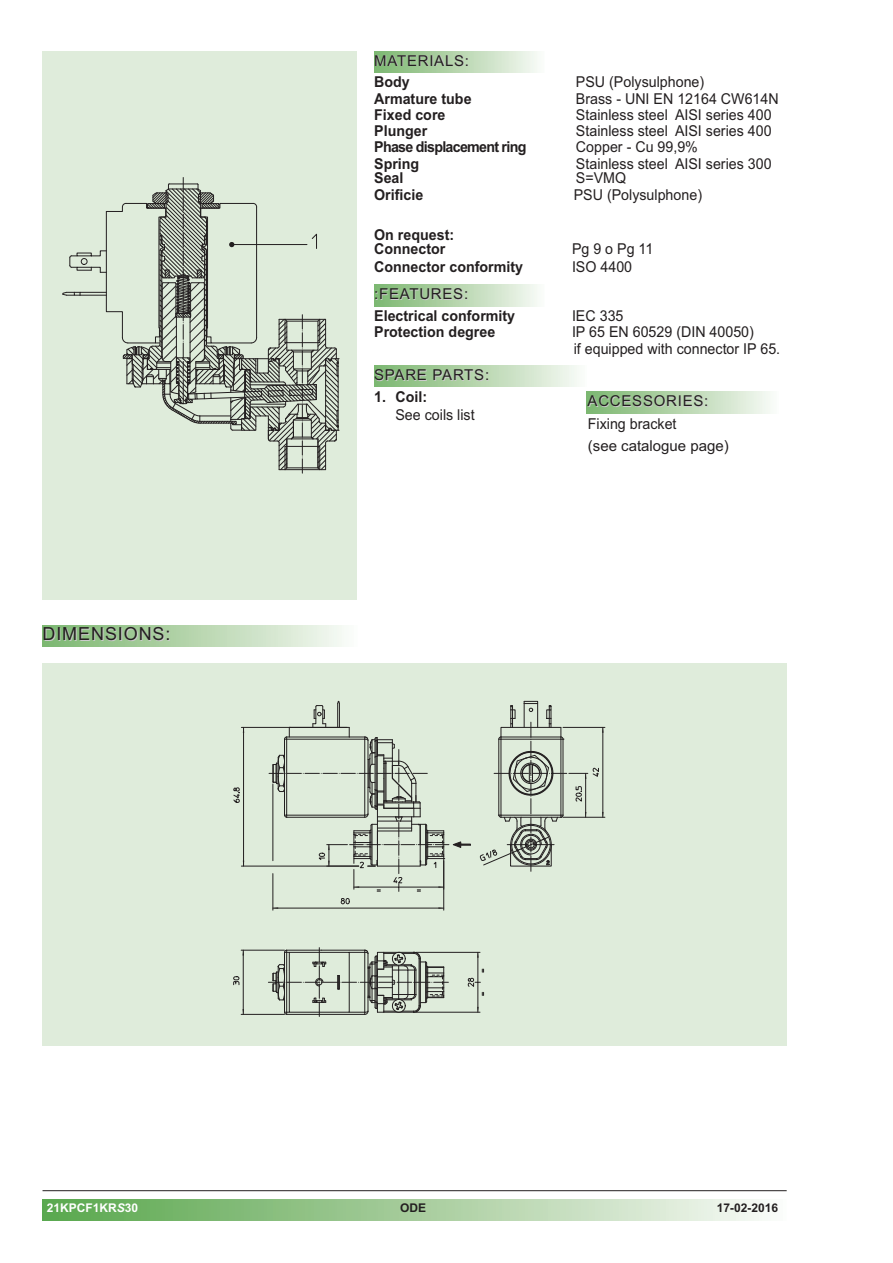
<style>
.page{position:relative;width:893px;height:1263px;background:#fff}
.page>*{position:absolute;margin:0;border:0;box-sizing:border-box;transform-origin:0 0}
.t1{font:18px "Arial";letter-spacing:.05em;color:#231f20}
.t2{font:15px/16.2px "Arial";color:#231f20;scale:.95 1}
.t3{font:700 15px/14.7px "Arial";color:#231f20;scale:.95 1}
.t4{font:15px/22.8px "Arial";color:#231f20}
.t5{font:15px "Arial";letter-spacing:.05em;color:#231f20}
.t6{font:700 15px "Arial";letter-spacing:-.05em;color:#231f20;scale:.95 1}
.t7{font:15px "Arial";letter-spacing:.28em;color:#231f20;scale:.95 1}
.t8{font:700 12px "Arial";color:#231f20}
.t9{font:700 12px "Arial";color:#fff}
.s1{font-style:italic}
</style>
<div class="page">
<div style="left:43px;top:1199px;width:744px;height:21px;background:linear-gradient(to right,#57a54a,#f8f9f5)"></div>
<hr style="left:43px;top:1190px;width:744px;height:1px;background:#231f20">
<div style="left:43px;top:663px;width:744px;height:383px;background:#dfecdb"></div>
<hr style="left:478px;top:952px;width:1px;height:60px;background:#231f20">
<hr style="left:416px;top:1012px;width:64px;height:1px;background:#231f20">
<hr style="left:416px;top:952px;width:64px;height:1px;background:#231f20">
<svg style="left:468px;top:978px;width:16px;height:17px"></svg>
<hr style="left:243px;top:950px;width:1px;height:64px;background:#231f20">
<hr style="left:241px;top:950px;width:43px;height:1px;background:#231f20">
<hr style="left:241px;top:1014px;width:43px;height:1px;background:#231f20">
<svg style="left:233px;top:976px;width:6px;height:10px"></svg>
<hr style="left:273px;top:908px;width:171px;height:1px;background:#231f20">
<hr style="left:273px;top:873px;width:1px;height:37px;background:#231f20">
<hr style="left:443px;top:858px;width:1px;height:52px;background:#231f20">
<svg style="left:438px;top:907px;width:6px;height:2px"></svg>
<svg style="left:341px;top:898px;width:9px;height:6px"></svg>
<hr style="left:243px;top:727px;width:1px;height:139px;background:#231f20">
<hr style="left:241px;top:727px;width:106px;height:1px;background:#231f20">
<hr style="left:241px;top:866px;width:118px;height:1px;background:#231f20">
<svg style="left:233px;top:787px;width:7px;height:16px"></svg>
<hr style="left:603px;top:727px;width:1px;height:90px;background:#231f20">
<hr style="left:563px;top:817px;width:42px;height:1px;background:#231f20">
<hr style="left:563px;top:727px;width:42px;height:1px;background:#231f20">
<svg style="left:480px;top:701px;width:123px;height:170px"></svg>
<svg style="left:269px;top:701px;width:202px;height:191px"></svg>
<svg style="left:268px;top:948px;width:180px;height:68px"></svg>
<div style="left:43px;top:625px;width:314px;height:21px;background:linear-gradient(to right,#7bb56e,#f8faf6)"></div>
<div style="left:374px;top:366px;width:213px;height:21px;background:linear-gradient(to right,#7bb56e,#f8faf6)"></div>
<div style="left:374px;top:285px;width:170px;height:21px;background:linear-gradient(to right,#7bb66e,#f7f9f5)"></div>
<div style="left:374px;top:51px;width:170px;height:21px;background:linear-gradient(to right,#7bb66e,#f7f9f5)"></div>
<div style="left:43px;top:51px;width:314px;height:549px;background:#dfecdb"></div>
<svg style="left:62px;top:177px;width:277px;height:296px"></svg>
<div style="left:587px;top:392px;width:191px;height:21px;background:linear-gradient(to right,#7bb66e,#f8faf6)"></div>
<p class="t5" style="left:374px;top:52px;width:96px">MATERIALS:</p>
<p class="t3" style="left:374px;top:75px;width:39px">Body</p>
<p class="t2" style="left:576px;top:74px;width:137px">PSU (Polysulphone)</p>
<p class="t3" style="left:374px;top:91px;width:104px">Armature tube</p>
<p class="t2" style="left:576px;top:90px;width:215px">Brass - UNI EN 12164 CW614N</p>
<p class="t3" style="left:374px;top:107px;width:77px">Fixed core</p>
<p class="t2" style="left:576px;top:107px;width:207px">Stainless steel AISI series 400</p>
<p class="t3" style="left:374px;top:124px;width:57px">Plunger</p>
<p class="t2" style="left:576px;top:123px;width:207px">Stainless steel AISI series 400</p>
<p class="t6" style="left:374px;top:139px;width:162px">Phase displacement ring</p>
<p class="t2" style="left:576px;top:139px;width:130px">Copper - Cu 99,9%</p>
<p class="t3" style="left:374px;top:156px;width:49px">Spring</p>
<p class="t2" style="left:576px;top:155px;width:207px">Stainless steel AISI series 300</p>
<p class="t3" style="left:374px;top:171px;width:32px">Seal</p>
<p class="t2" style="left:576px;top:170px;width:54px">S=VMQ</p>
<p class="t3" style="left:374px;top:187px;width:53px">Orificie</p>
<p class="t2" style="left:574px;top:186px;width:137px">PSU (Polysulphone)</p>
<p class="t3" style="left:374px;top:227px;width:86px">On request:<br>Connector</p>
<p class="t7" style="left:572px;top:240px;width:87px">Pg9oPg11</p>
<p class="t3" style="left:374px;top:259px;width:158px">Connector conformity</p>
<p class="t2" style="left:572px;top:259px;width:65px">ISO 4400</p>
<p class="t3" style="left:374px;top:308px;width:150px">Electrical conformity</p>
<p class="t2" style="left:572px;top:308px;width:56px">IEC 335</p>
<p class="t3" style="left:374px;top:325px;width:129px">Protection degree</p>
<p class="t2" style="left:572px;top:324px;width:221px">IP 65 EN 60529 (DIN 40050)<br>if equipped with connector IP 65.</p>
<p class="t5" style="left:374px;top:285px;width:95px">:FEATURES:</p>
<p class="t1" style="left:43px;top:624px;width:130px">DIMENSIONS:</p>
<p class="t5" style="left:374px;top:366px;width:116px">SPARE PARTS:</p>
<p class="t3" style="left:374px;top:390px;width:57px">1. Coil:</p>
<p class="t2" style="left:395px;top:407px;width:85px">See coils list</p>
<p class="t4" style="left:588px;top:389px;width:143px">ACCESSORIES:<br>Fixing bracket<br>(see catalogue page)</p>
<p class="t9" style="left:47px;top:1201px;width:93px">21KPCF1KR<span class="s1">S</span>30</p>
<p class="t8" style="left:400px;top:1201px;width:28px">ODE</p>
<p class="t8" style="left:717px;top:1201px;width:63px">17-02-2016</p>
</div>
